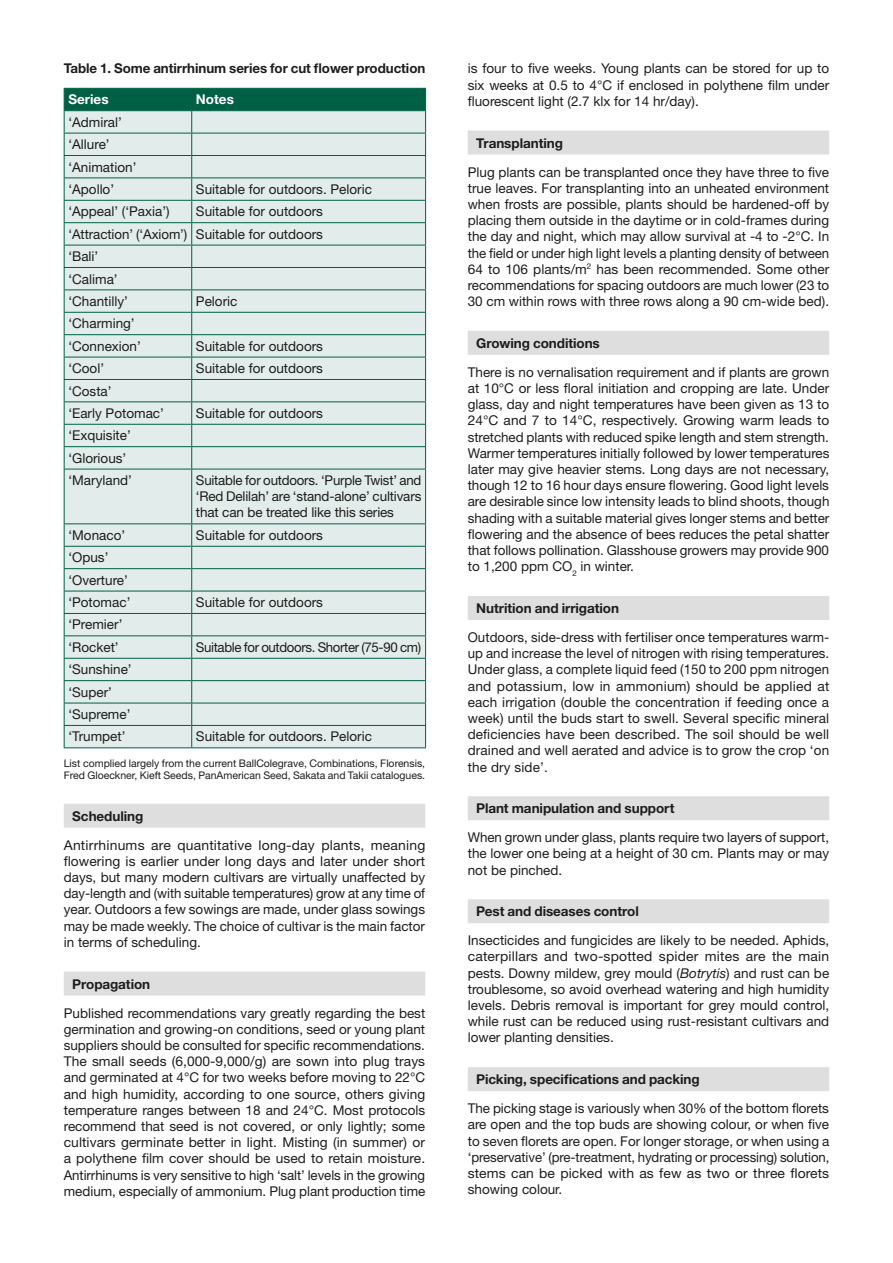
<style>
.page{position:relative;width:893px;height:1263px;background:#fff}
.page>*{position:absolute;margin:0;border:0;box-sizing:border-box;transform-origin:0 0}
.t1{font:13.5px/16.2px "Helvetica Neue LT Std";color:#1d1d1b;text-align:justify}
.t2{font:700 13.5px "Helvetica Neue LT Std";letter-spacing:-.005em;color:#1d1d1b}
.t3{font:13.5px "Helvetica Neue LT Std";letter-spacing:-.025em;color:#1d1d1b}
.t4{font:700 13.5px "Helvetica Neue LT Std";color:#fff}
.t5{font:10.5px/12px "Helvetica Neue LT Std";color:#1d1d1b}
.s1{font-style:italic}
</style>
<div class="page">
<div style="left:64px;top:804px;width:361px;height:24px;background:#dedede"></div>
<div style="left:64px;top:971px;width:361px;height:24px;background:#dedede"></div>
<div style="left:65px;top:470px;width:360px;height:277px;background:#e2ecea"></div>
<svg style="left:64px;top:88px;width:362px;height:381px;background:#caddd8"></svg>
<hr style="left:64px;top:469px;width:128px;height:1px;background:#006046">
<hr style="left:64px;top:469px;width:1px;height:54px;background:#006046">
<hr style="left:192px;top:469px;width:234px;height:1px;background:#006046">
<hr style="left:191px;top:469px;width:1px;height:54px;background:#006046">
<hr style="left:425px;top:469px;width:1px;height:54px;background:#006046">
<hr style="left:64px;top:523px;width:128px;height:1px;background:#006046">
<hr style="left:192px;top:523px;width:234px;height:1px;background:#006046">
<hr style="left:64px;top:546px;width:128px;height:1px;background:#006046">
<hr style="left:192px;top:546px;width:234px;height:1px;background:#006046">
<hr style="left:64px;top:568px;width:128px;height:1px;background:#006046">
<hr style="left:192px;top:568px;width:234px;height:1px;background:#006046">
<hr style="left:64px;top:591px;width:128px;height:1px;background:#006046">
<hr style="left:192px;top:591px;width:234px;height:1px;background:#006046">
<hr style="left:64px;top:613px;width:128px;height:1px;background:#006046">
<hr style="left:192px;top:613px;width:234px;height:1px;background:#006046">
<hr style="left:64px;top:635px;width:128px;height:1px;background:#006046">
<hr style="left:192px;top:635px;width:234px;height:1px;background:#006046">
<hr style="left:64px;top:658px;width:128px;height:1px;background:#006046">
<hr style="left:192px;top:658px;width:234px;height:1px;background:#006046">
<hr style="left:64px;top:680px;width:128px;height:1px;background:#006046">
<hr style="left:192px;top:680px;width:234px;height:1px;background:#006046">
<hr style="left:64px;top:703px;width:128px;height:1px;background:#006046">
<hr style="left:192px;top:703px;width:234px;height:1px;background:#006046">
<hr style="left:64px;top:725px;width:128px;height:1px;background:#006046">
<svg style="left:64px;top:524px;width:1px;height:223px"></svg>
<hr style="left:192px;top:725px;width:234px;height:1px;background:#006046">
<svg style="left:191px;top:524px;width:1px;height:223px"></svg>
<svg style="left:425px;top:524px;width:1px;height:223px"></svg>
<hr style="left:64px;top:747px;width:128px;height:1px;background:#006046">
<hr style="left:192px;top:747px;width:234px;height:1px;background:#006046">
<div style="left:468px;top:131px;width:361px;height:24px;background:#dedede"></div>
<div style="left:468px;top:331px;width:361px;height:24px;background:#dedede"></div>
<div style="left:468px;top:596px;width:361px;height:24px;background:#dedede"></div>
<div style="left:468px;top:796px;width:361px;height:24px;background:#dedede"></div>
<div style="left:468px;top:899px;width:361px;height:24px;background:#dedede"></div>
<div style="left:468px;top:1067px;width:361px;height:24px;background:#dedede"></div>
<p class="t2" style="left:64px;top:60px;width:363px">Table 1. Some antirrhinum series for cut flower production</p>
<p class="t4" style="left:68px;top:91px;width:42px">Series</p>
<p class="t4" style="left:196px;top:91px;width:40px">Notes</p>
<p class="t1" style="left:68px;top:111px;width:70px;line-height:22.4px;text-align:left">‘Admiral’ ‘Allure’ ‘Animation’ ‘Apollo’</p>
<p class="t1" style="left:196px;top:181px;width:177px">Suitable for outdoors. Peloric</p>
<p class="t1" style="left:68px;top:200px;width:256px;line-height:22.4px;text-align:left;text-indent:128px">Suitable for outdoors ‘Attraction’ (‘Axiom’) Suitable for outdoors ‘Bali’<br>‘Calima’<br>‘Chantilly’</p>
<p class="t1" style="left:68px;top:203px;width:103px">‘Appeal’ (‘Paxia’)</p>
<p class="t1" style="left:196px;top:293px;width:43px">Peloric</p>
<p class="t1" style="left:68px;top:312px;width:74px;line-height:22.4px">‘Charming’ ‘Connexion’</p>
<p class="t1" style="left:196px;top:338px;width:129px">Suitable for outdoors</p>
<p class="t1" style="left:68px;top:360px;width:37px">‘Cool’</p>
<p class="t1" style="left:196px;top:360px;width:129px">Suitable for outdoors</p>
<p class="t1" style="left:68px;top:379px;width:97px;line-height:22.4px">‘Costa’<br>‘Early Potomac’</p>
<p class="t1" style="left:196px;top:405px;width:129px">Suitable for outdoors</p>
<p class="t1" style="left:68px;top:424px;width:65px;line-height:22.4px;text-align:left">‘Exquisite’ ‘Glorious’ ‘Maryland’</p>
<p class="t1" style="left:196px;top:472px;width:227px">Suitable for outdoors. ‘Purple Twist’ and ‘Red Delilah’ are ‘stand-alone’ cultivars that can be treated like this series</p>
<p class="t1" style="left:68px;top:527px;width:58px">‘Monaco’</p>
<p class="t1" style="left:196px;top:527px;width:129px">Suitable for outdoors</p>
<p class="t1" style="left:68px;top:546px;width:64px;line-height:22.4px;text-align:left">‘Opus’ ‘Overture’ ‘Potomac’</p>
<p class="t1" style="left:196px;top:594px;width:129px">Suitable for outdoors</p>
<p class="t1" style="left:68px;top:613px;width:56px;line-height:22.4px">‘Premier’ ‘Rocket’</p>
<p class="t3" style="left:196px;top:639px;width:227px">Suitable for outdoors. Shorter (75-90 cm)</p>
<p class="t1" style="left:68px;top:658px;width:65px;line-height:22.4px;text-align:left">‘Sunshine’ ‘Super’ ‘Supreme’ ‘Trumpet’</p>
<p class="t1" style="left:196px;top:728px;width:177px">Suitable for outdoors. Peloric</p>
<p class="t5" style="left:64px;top:757px;width:363px">List complied largely from the current BallColegrave, Combinations, Florensis,<br>Fred Gloeckner, Kieft Seeds, PanAmerican Seed, Sakata and Takii catalogues.</p>
<p class="t2" style="left:72px;top:807px;width:73px">Scheduling</p>
<p class="t1" style="left:64px;top:836px;width:363px">Antirrhinums are quantitative long-day plants, meaning flowering is earlier under long days and later under short days, but many modern cultivars are virtually unaffected by day-length and (with suitable temperatures) grow at any time of year. Outdoors a few sowings are made, under glass sowings may be made weekly. The choice of cultivar is the main factor in terms of scheduling.</p>
<p class="t2" style="left:72px;top:975px;width:79px">Propagation</p>
<p class="t1" style="left:64px;top:1004px;width:363px">Published recommendations vary greatly regarding the best germination and growing-on conditions, seed or young plant suppliers should be consulted for specific recommendations.<br>The small seeds (6,000-9,000/g) are sown into plug trays and germinated at 4°C for two weeks before moving to 22°C and high humidity, according to one source, others giving temperature ranges between 18 and 24°C. Most protocols recommend that seed is not covered, or only lightly; some cultivars germinate better in light. Misting (in summer) or a polythene film cover should be used to retain moisture.<br>Antirrhinums is very sensitive to high ‘salt’ levels in the growing medium, especially of ammonium. Plug plant production time</p>
<p class="t1" style="left:468px;top:60px;width:363px">is four to five weeks. Young plants can be stored for up to six weeks at 0.5 to 4°C if enclosed in polythene film under fluorescent light (2.7 klx for 14 hr/day).</p>
<p class="t2" style="left:476px;top:134px;width:88px">Transplanting</p>
<p class="t1" style="left:468px;top:163px;width:363px">Plug plants can be transplanted once they have three to five true leaves. For transplanting into an unheated environment when frosts are possible, plants should be hardened-off by placing them outside in the daytime or in cold-frames during the day and night, which may allow survival at -4 to -2°C. In the field or under high light levels a planting density of between 64 to 106 plants/m<sup>2</sup> has been recommended. Some other recommendations for spacing outdoors are much lower (23 to 30 cm within rows with three rows along a 90 cm-wide bed).</p>
<p class="t2" style="left:476px;top:335px;width:125px">Growing conditions</p>
<p class="t1" style="left:468px;top:364px;width:363px">There is no vernalisation requirement and if plants are grown at 10°C or less floral initiation and cropping are late. Under glass, day and night temperatures have been given as 13 to 24°C and 7 to 14°C, respectively. Growing warm leads to stretched plants with reduced spike length and stem strength.<br>Warmer temperatures initially followed by lower temperatures later may give heavier stems. Long days are not necessary, though 12 to 16 hour days ensure flowering. Good light levels are desirable since low intensity leads to blind shoots, though shading with a suitable material gives longer stems and better flowering and the absence of bees reduces the petal shatter that follows pollination. Glasshouse growers may provide 900 to 1,200 ppm CO<sub>2</sub> in winter.</p>
<p class="t2" style="left:476px;top:600px;width:144px">Nutrition and irrigation</p>
<p class="t1" style="left:468px;top:629px;width:363px">Outdoors, side-dress with fertiliser once temperatures warm&shy;up and increase the level of nitrogen with rising temperatures.<br>Under glass, a complete liquid feed (150 to 200 ppm nitrogen and potassium, low in ammonium) should be applied at each irrigation (double the concentration if feeding once a week) until the buds start to swell. Several specific mineral deficiencies have been described. The soil should be well drained and well aerated and advice is to grow the crop ‘on the dry side’.</p>
<p class="t2" style="left:476px;top:800px;width:200px">Plant manipulation and support</p>
<p class="t1" style="left:468px;top:829px;width:363px">When grown under glass, plants require two layers of support, the lower one being at a height of 30 cm. Plants may or may not be pinched.</p>
<p class="t2" style="left:476px;top:903px;width:164px">Pest and diseases control</p>
<p class="t1" style="left:468px;top:932px;width:363px">Insecticides and fungicides are likely to be needed. Aphids, caterpillars and two-spotted spider mites are the main pests. Downy mildew, grey mould (<span class="s1">Botrytis</span>) and rust can be troublesome, so avoid overhead watering and high humidity levels. Debris removal is important for grey mould control, while rust can be reduced using rust-resistant cultivars and lower planting densities.</p>
<p class="t2" style="left:476px;top:1071px;width:225px">Picking, specifications and packing</p>
<p class="t1" style="left:468px;top:1100px;width:363px">The picking stage is variously when 30% of the bottom florets are open and the top buds are showing colour, or when five to seven florets are open. For longer storage, or when using a ‘preservative’ (pre-treatment, hydrating or processing) solution, stems can be picked with as few as two or three florets showing colour.</p>
</div>
